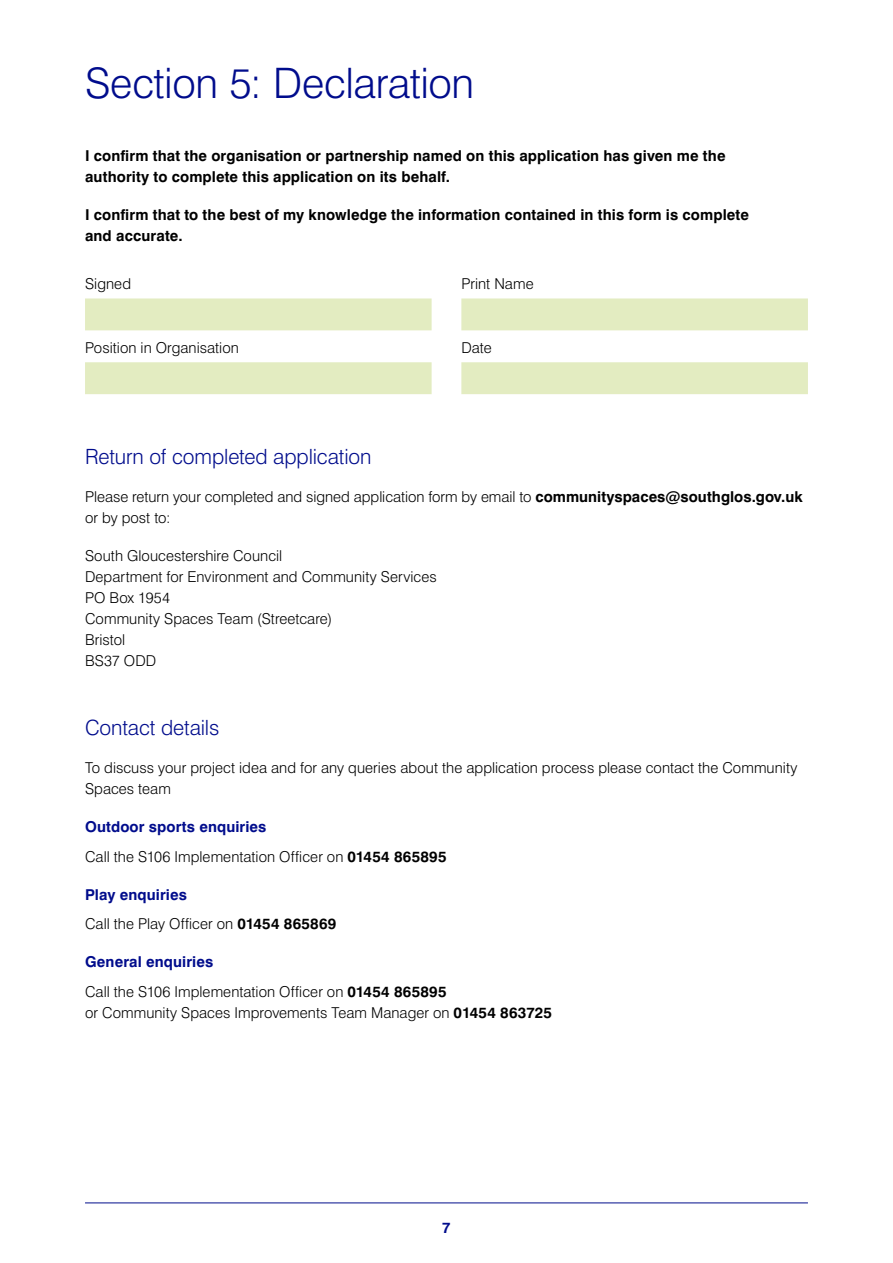
<style>
.page{position:relative;width:893px;height:1263px;background:#fff}
.page>*{position:absolute;margin:0;border:0;box-sizing:border-box;transform-origin:0 0}
.t1{font:300 42px "Swiss 721 BT";letter-spacing:-.01em;color:#000c8c}
.t2{font:300 21px "Swiss 721 BT";letter-spacing:-.005em;color:#000c8c}
.t3{font:300 15px/21px "Swiss 721 BT";letter-spacing:.005em;color:#000}
.t4{font:700 15px/21px "Swiss 721 BT";letter-spacing:.01em;color:#000}
.t5{font:700 15px "Swiss 721 BT";color:#000c8c}
.s1{font-weight:700}
.s2{font-weight:700;color:#000c8c}
</style>
<div class="page">
<hr style="left:85px;top:1203px;width:723px;height:1px;background:#000c8c">
<svg style="left:85px;top:298px;width:723px;height:96px;fill:#e3ecc1"></svg>
<h1 class="t1" style="left:85px;top:57px;width:391px">Section 5: Declaration</h1>
<p class="t4" style="left:85px;top:145px;width:642px">I confirm that the organisation or partnership named on this application has given me the authority to complete this application on its behalf.</p>
<p class="t4" style="left:85px;top:204px;width:665px">I confirm that to the best of my knowledge the information contained in this form is complete and accurate.</p>
<p class="t3" style="left:85px;top:273px;width:48px">Signed</p>
<p class="t3" style="left:461px;top:273px;width:74px">Print Name</p>
<p class="t3" style="left:85px;top:337px;width:155px">Position in Organisation</p>
<p class="t3" style="left:461px;top:337px;width:32px">Date</p>
<h2 class="t2" style="left:85px;top:443px;width:288px">Return of completed application</h2>
<p class="t3" style="left:85px;top:486px;width:719px">Please return your completed and signed application form by email to <span class="s1">communityspaces@southglos.gov.uk </span>or by post to:</p>
<p class="t3" style="left:85px;top:545px;width:353px">South Gloucestershire Council<br>Department for Environment and Community Services<br>PO Box 1954<br>Community Spaces Team (Streetcare)<br>Bristol<br>BS37 ODD</p>
<h2 class="t2" style="left:85px;top:715px;width:136px">Contact details</h2>
<p class="t3" style="left:85px;top:757px;width:714px">To discuss your project idea and for any queries about the application process please contact the Community<br>Spaces team</p>
<p class="t3" style="left:85px;top:812px;width:363px;line-height:29.5px"><span class="s2">Outdoor sports enquiries<br></span>Call the S106 Implementation Officer on <span class="s1">01454 865895</span></p>
<p class="t3" style="left:85px;top:879px;width:253px;line-height:29.5px"><span class="s2">Play enquiries<br></span>Call the Play Officer on <span class="s1">01454 865869</span></p>
<p class="t3" style="left:85px;top:947px;width:363px;line-height:29.5px"><span class="s2">General enquiries<br></span>Call the S106 Implementation Officer on <span class="s1">01454 865895</span></p>
<p class="t3" style="left:85px;top:1002px;width:469px">or Community Spaces Improvements Team Manager on <span class="s1">01454 863725</span></p>
<p class="t5" style="left:442px;top:1218px;width:10px">7</p>
</div>
